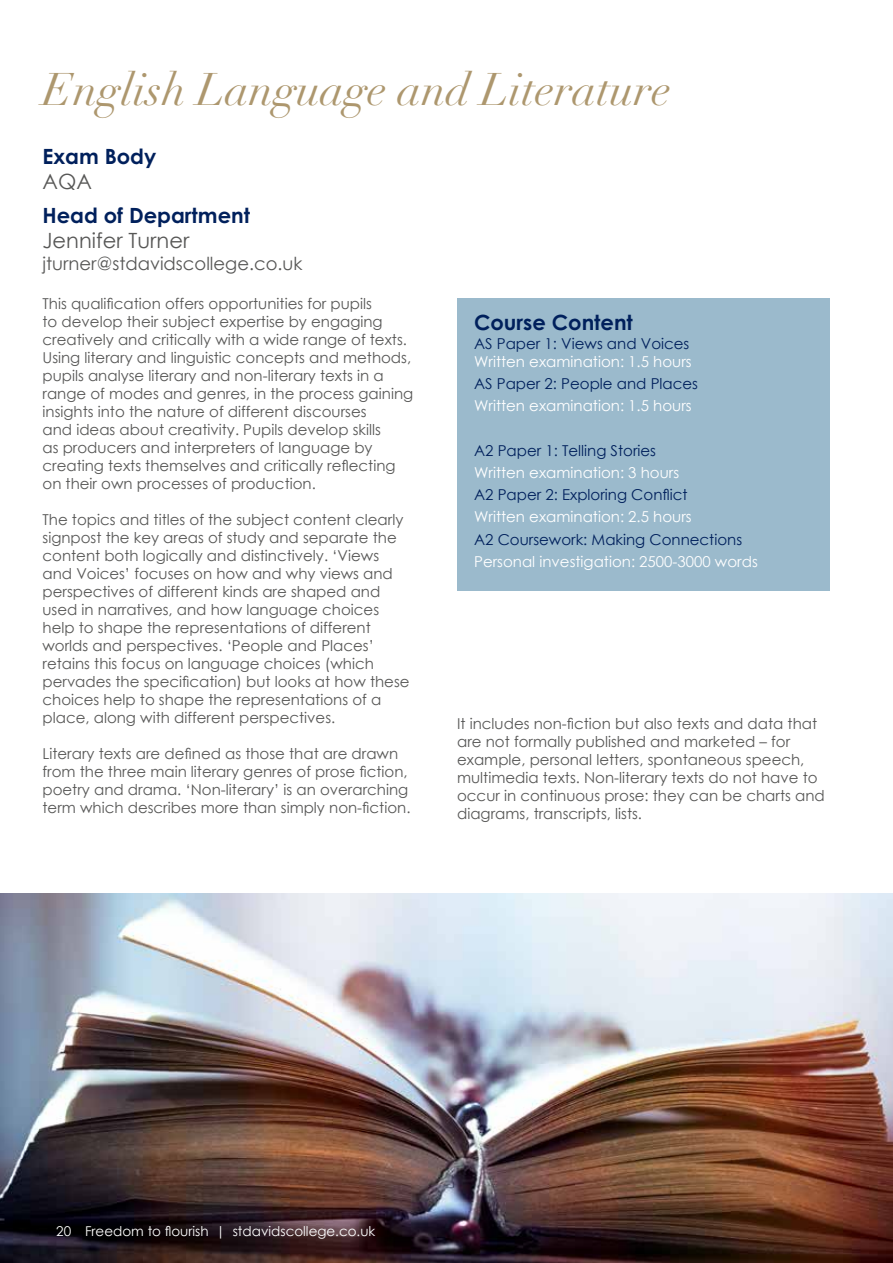
<style>
.page{position:relative;width:893px;height:1263px;background:#fff}
.page>*{position:absolute;margin:0;border:0;box-sizing:border-box;transform-origin:0 0}
.t1{font:italic 45px "Didot LT Pro";color:#ad976e}
.t2{font:700 21px "Century Gothic Pro";color:#00205c}
.t3{font:21px "Century Gothic";color:#575756}
.t4{font:18px "Century Gothic";color:#575756}
.t5{font:15px/18px "Century Gothic";color:#575756}
.t6{font:15px "Century Gothic";color:#fff}
.t7{font:15px "Century Gothic";color:#00205c}
.t8{font:13.5px "Century Gothic";color:#fff}
</style>
<div class="page">
<img style="left:0;top:893px;width:893px;height:370px">
<div style="left:457px;top:298px;width:372px;height:293px;background:#9bbacc"></div>
<div style="left:68px;top:1210px;width:323px;height:46px;background:#000;opacity:.75"></div>
<h1 class="t1" style="left:43px;top:61px;width:630px">English Language and Literature</h1>
<h2 class="t2" style="left:43px;top:144px;width:115px">Exam Body</h2>
<h2 class="t3" style="left:43px;top:167px;width:51px">AQA</h2>
<h2 class="t2" style="left:43px;top:202px;width:209px">Head of Department</h2>
<h2 class="t3" style="left:43px;top:226px;width:148px">Jennifer Turner</h2>
<p class="t4" style="left:43px;top:251px;width:261px">jturner@stdavidscollege.co.uk</p>
<p class="t5" style="left:43px;top:295px;width:372px">This qualification offers opportunities for pupils<br>to develop their subject expertise by engaging creatively and critically with a wide range of texts.<br>Using literary and linguistic concepts and methods, pupils analyse literary and non-literary texts in a range of modes and genres, in the process gaining insights into the nature of different discourses<br>and ideas about creativity. Pupils develop skills<br>as producers and interpreters of language by creating texts themselves and critically reflecting on their own processes of production.</p>
<p class="t5" style="left:43px;top:511px;width:369px">The topics and titles of the subject content clearly signpost the key areas of study and separate the content both logically and distinctively. ‘Views and Voices’ focuses on how and why views and perspectives of different kinds are shaped and used in narratives, and how language choices help to shape the representations of different worlds and perspectives. ‘People and Places’ retains this focus on language choices (which pervades the specification) but looks at how these choices help to shape the representations of a place, along with different perspectives.</p>
<p class="t5" style="left:43px;top:745px;width:369px">Literary texts are defined as those that are drawn from the three main literary genres of prose fiction, poetry and drama. ‘Non-literary’ is an overarching term which describes more than simply non-fiction.</p>
<h2 class="t2" style="left:474px;top:310px;width:160px">Course Content</h2>
<p class="t7" style="left:474px;top:333px;width:217px">AS Paper 1: Views and Voices</p>
<p class="t6" style="left:474px;top:351px;width:219px">Written examination: 1.5 hours</p>
<p class="t7" style="left:474px;top:373px;width:225px">AS Paper 2: People and Places</p>
<p class="t6" style="left:474px;top:395px;width:219px">Written examination: 1.5 hours</p>
<p class="t7" style="left:474px;top:440px;width:183px">A2 Paper 1: Telling Stories</p>
<p class="t6" style="left:474px;top:462px;width:207px">Written examination: 3 hours</p>
<p class="t7" style="left:474px;top:484px;width:215px">A2 Paper 2: Exploring Conflict</p>
<p class="t6" style="left:474px;top:506px;width:219px">Written examination: 2.5 hours</p>
<p class="t7" style="left:474px;top:529px;width:270px">A2 Coursework: Making Connections</p>
<p class="t6" style="left:474px;top:551px;width:285px">Personal investigation: 2500-3000 words</p>
<p class="t5" style="left:457px;top:714px;width:369px">It includes non-fiction but also texts and data that are not formally published and marketed – for example, personal letters, spontaneous speech, multimedia texts. Non-literary texts do not have to occur in continuous prose: they can be charts and diagrams, transcripts, lists.</p>
<p class="t8" style="left:56px;top:1222px;width:321px">20 Freedom to flourish | stdavidscollege.co.uk</p>
</div>
